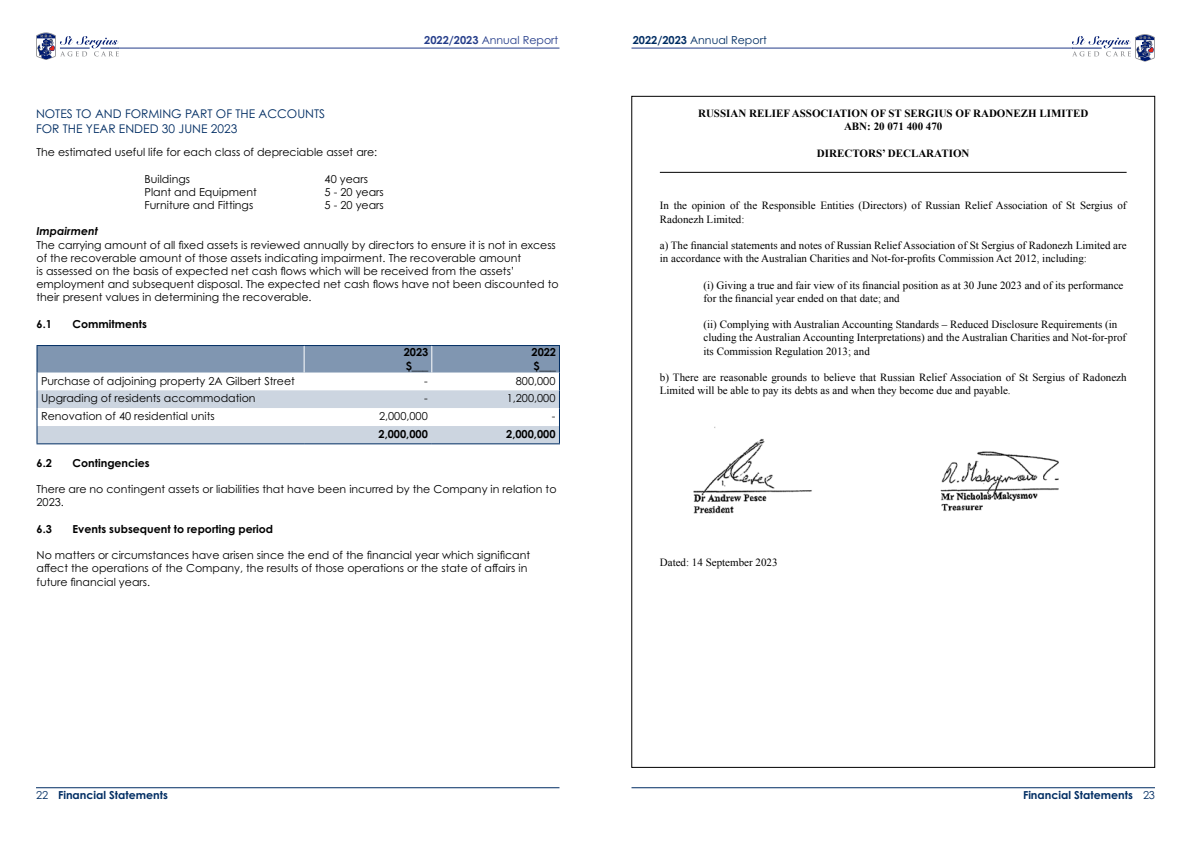
<style>
.page{position:relative;width:1191px;height:842px;background:#fff}
.page>*{position:absolute;margin:0;border:0;box-sizing:border-box;transform-origin:0 0}
.t1{font:12px/14.4px "Century Gothic Pro";color:#002d63}
.t2{font:11px/13.2px "Century Gothic Pro";color:#000}
.t3{font:11px/13.2px "Times New Roman";color:#000}
.t4{font:700 11px/13.2px "Century Gothic Pro";color:#000}
.t5{font:700 11px/13.2px "Times New Roman";color:#000;text-align:center}
.t6{font:700 11px "Century Gothic Pro";color:#002d63}
.t7{font:11px "Century Gothic Pro";color:#002d63}
.t8{font:11px "Century Gothic Pro";color:#253d8a}
.t9{font:italic 700 11px "Century Gothic Pro";color:#000}
.s1{font-weight:700}
.s2{font-weight:400}
</style>
<div class="page">
<hr style="left:36px;top:787px;width:523px;height:1px;background:#002d63">
<hr style="left:631px;top:787px;width:524px;height:1px;background:#002d63">
<hr style="left:631px;top:48px;width:441px;height:1px;background:#253d8a">
<hr style="left:119px;top:48px;width:440px;height:1px;background:#253d8a">
<svg style="left:1072px;top:34px;width:83px;height:28px"></svg>
<svg style="left:36px;top:32px;width:83px;height:28px"></svg>
<hr style="left:660px;top:172px;width:466px;height:1px;background:#000">
<img style="left:940px;top:451px;width:119px;height:60px">
<img style="left:693px;top:426px;width:119px;height:88px">
<hr style="left:36px;top:345px;width:268px;height:1px;background:#002d63">
<hr style="left:304px;top:345px;width:128px;height:1px;background:#002d63">
<hr style="left:432px;top:345px;width:128px;height:1px;background:#002d63">
<svg style="left:36px;top:346px;width:524px;height:98px"></svg>
<p class="t8" style="left:424px;top:33px;width:136px"><span class="s1">2022/2023</span> Annual Report</p>
<p class="t7" style="left:632px;top:33px;width:136px"><span class="s1">2022/2023</span> Annual Report</p>
<p class="t1" style="left:36px;top:106px;width:291px">NOTES TO AND FORMING PART OF THE ACCOUNTS<br>FOR THE YEAR ENDED 30 JUNE 2023</p>
<p class="t2" style="left:36px;top:146px;width:342px">The estimated useful life for each class of depreciable asset are:</p>
<p class="t2" style="left:145px;top:172px;width:47px">Buildings</p>
<p class="t2" style="left:325px;top:172px;width:45px">40 years</p>
<p class="t2" style="left:144px;top:185px;width:114px">Plant and Equipment</p>
<p class="t2" style="left:325px;top:185px;width:61px">5 - 20 years</p>
<p class="t2" style="left:144px;top:198px;width:110px">Furniture and Fittings</p>
<p class="t2" style="left:325px;top:198px;width:61px">5 - 20 years</p>
<p class="t9" style="left:36px;top:224px;width:63px">Impairment</p>
<p class="t2" style="left:36px;top:238px;width:523px">The carrying amount of all fixed assets is reviewed annually by directors to ensure it is not in excess of the recoverable amount of those assets indicating impairment. The recoverable amount<br>is assessed on the basis of expected net cash flows which will be received from the assets’ employment and subsequent disposal. The expected net cash flows have not been discounted to their present values in determining the recoverable.</p>
<p class="t4" style="left:36px;top:317px;width:17px">6.1</p>
<p class="t4" style="left:73px;top:317px;width:76px">Commitments</p>
<p class="t4" style="left:404px;top:346px;width:26px">2023 $___</p>
<p class="t4" style="left:531px;top:346px;width:26px">2022 $___</p>
<p class="t2" style="left:41px;top:374px;width:255px">Purchase of adjoining property 2A Gilbert Street</p>
<p class="t2" style="left:424px;top:374px;width:5px">-</p>
<p class="t2" style="left:516px;top:374px;width:41px">800,000</p>
<p class="t2" style="left:41px;top:392px;width:216px">Upgrading of residents accommodation</p>
<p class="t2" style="left:424px;top:392px;width:5px">-</p>
<p class="t2" style="left:507px;top:392px;width:50px">1,200,000</p>
<p class="t2" style="left:41px;top:410px;width:175px">Renovation of 40 residential units</p>
<p class="t2" style="left:379px;top:410px;width:50px">2,000,000</p>
<p class="t2" style="left:552px;top:410px;width:5px">-</p>
<p class="t4" style="left:378px;top:427px;width:51px">2,000,000</p>
<p class="t4" style="left:506px;top:427px;width:51px">2,000,000</p>
<p class="t4" style="left:37px;top:456px;width:17px">6.2</p>
<p class="t4" style="left:73px;top:456px;width:79px">Contingencies</p>
<p class="t2" style="left:37px;top:482px;width:521px">There are no contingent assets or liabilities that have been incurred by the Company in relation to<br>2023.</p>
<p class="t4" style="left:37px;top:522px;width:17px">6.3</p>
<p class="t4" style="left:73px;top:522px;width:202px">Events subsequent to reporting period</p>
<p class="t2" style="left:37px;top:548px;width:495px">No matters or circumstances have arisen since the end of the financial year which significant affect the operations of the Company, the results of those operations or the state of affairs in future financial years.</p>
<p class="t5" style="left:698px;top:106px;width:392px">RUSSIAN RELIEF ASSOCIATION OF ST SERGIUS OF RADONEZH LIMITED<br>ABN: 20 071 400 470</p>
<p class="t5" style="left:817px;top:146px;width:154px">DIRECTORS’ DECLARATION</p>
<p class="t3" style="left:660px;top:199px;width:468px">In the opinion of the Responsible Entities (Directors) of Russian Relief Association of St Sergius of<br>Radonezh Limited:</p>
<p class="t3" style="left:660px;top:238px;width:468px">a) The financial statements and notes of Russian Relief Association of St Sergius of Radonezh Limited are in accordance with the Australian Charities and Not-for-profits Commission Act 2012, including:</p>
<p class="t3" style="left:703px;top:278px;width:421px">(i) Giving a true and fair view of its financial position as at 30 June 2023 and of its performance for the financial year ended on that date; and</p>
<p class="t3" style="left:703px;top:318px;width:424px">(ii) Complying with Australian Accounting Standards – Reduced Disclosure Requirements (in cluding the Australian Accounting Interpretations) and the Australian Charities and Not-for-prof its Commission Regulation 2013; and</p>
<p class="t3" style="left:660px;top:370px;width:468px">b) There are reasonable grounds to believe that Russian Relief Association of St Sergius of Radonezh<br>Limited will be able to pay its debts as and when they become due and payable.</p>
<p class="t3" style="left:660px;top:555px;width:119px">Dated: 14 September 2023</p>
<p class="t7" style="left:36px;top:788px;width:14px">22</p>
<p class="t6" style="left:1023px;top:788px;width:133px">Financial Statements <span class="s2">23</span></p>
<p class="t6" style="left:58px;top:788px;width:111px">Financial Statements</p>
</div>
